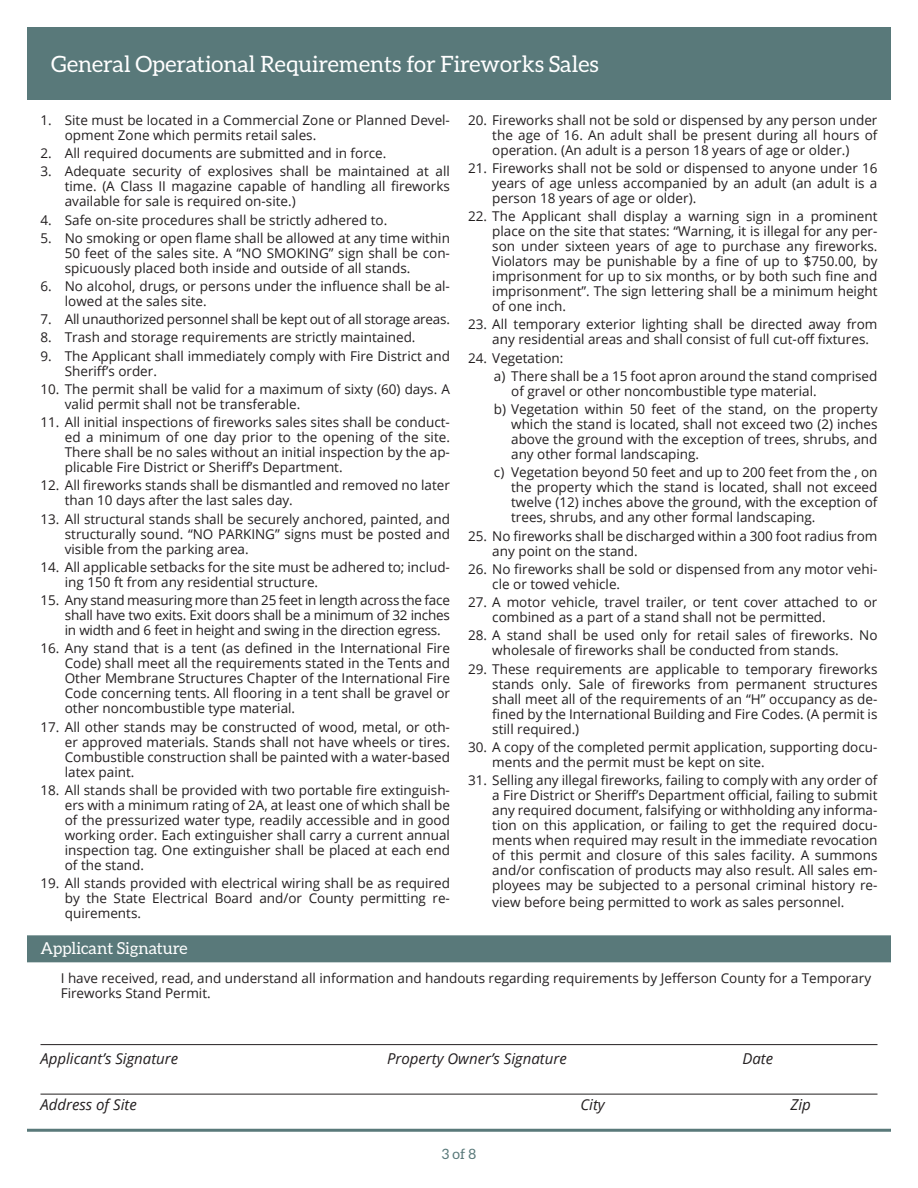
<style>
.page{position:relative;width:918px;height:1188px;background:#fff}
.page>*{position:absolute;margin:0;border:0;box-sizing:border-box;transform-origin:0 0}
.t1{font:22.5px "Aleo";color:#fff}
.t2{font:16.5px "Aleo";color:#fff}
.t3{font:italic 15px "Open Sans";color:#231f20}
.t4{font:14.25px "Aleo";color:#59797a}
.t5{font:13.5px/15px "Open Sans";color:#231f20;text-align:justify}
</style>
<div class="page">
<div style="left:27px;top:27px;width:864px;height:72px;background:#59797a"></div>
<hr style="left:27px;top:1129px;width:864px;height:3px;background:#59797a">
<div style="left:27px;top:935px;width:864px;height:27px;background:#59797a"></div>
<hr style="left:40px;top:1044px;width:838px;height:1px;background:#231f20">
<hr style="left:40px;top:1094px;width:838px;height:1px;background:#231f20">
<h1 class="t1" style="left:51px;top:51px;width:549px">General Operational Requirements for Fireworks Sales</h1>
<p class="t5" style="left:65px;top:112px;width:387px;text-indent:-24px">1. Site must be located in a Commercial Zone or Planned Devel&shy;opment Zone which permits retail sales.</p>
<p class="t5" style="left:40px;top:145px;width:347px">2. All required documents are submitted and in force.</p>
<p class="t5" style="left:65px;top:164px;width:387px;text-indent:-24px">3. Adequate security of explosives shall be maintained at all time. (A Class II magazine capable of handling all fireworks available for sale is required on-site.)</p>
<p class="t5" style="left:40px;top:212px;width:348px">4. Safe on-site procedures shall be strictly adhered to.</p>
<p class="t5" style="left:65px;top:230px;width:387px;text-indent:-24px">5. No smoking or open flame shall be allowed at any time within 50 feet of the sales site. A “NO SMOKING” sign shall be con&shy;spicuously placed both inside and outside of all stands.</p>
<p class="t5" style="left:65px;top:278px;width:387px;text-indent:-24px">6. No alcohol, drugs, or persons under the influence shall be al&shy;lowed at the sales site.</p>
<p class="t5" style="left:40px;top:311px;width:411px">7. All unauthorized personnel shall be kept out of all storage areas.</p>
<p class="t5" style="left:40px;top:330px;width:377px">8. Trash and storage requirements are strictly maintained.</p>
<p class="t5" style="left:65px;top:348px;width:387px;text-indent:-24px">9. The Applicant shall immediately comply with Fire District and<br>Sheriff’s order.</p>
<p class="t5" style="left:65px;top:381px;width:387px;text-indent:-24px">10. The permit shall be valid for a maximum of sixty (60) days. A valid permit shall not be transferable.</p>
<p class="t5" style="left:65px;top:414px;width:387px;text-indent:-24px">11. All initial inspections of fireworks sales sites shall be conduct&shy;ed a minimum of one day prior to the opening of the site.<br>There shall be no sales without an initial inspection by the ap&shy;plicable Fire District or Sheriff’s Department.</p>
<p class="t5" style="left:65px;top:478px;width:387px;text-indent:-24px">12. All fireworks stands shall be dismantled and removed no later than 10 days after the last sales day.</p>
<p class="t5" style="left:65px;top:511px;width:387px;text-indent:-24px">13. All structural stands shall be securely anchored, painted, and structurally sound. “NO PARKING” signs must be posted and visible from the parking area.</p>
<p class="t5" style="left:65px;top:559px;width:387px;text-indent:-24px">14. All applicable setbacks for the site must be adhered to; includ&shy;ing 150 ft from any residential structure.</p>
<p class="t5" style="left:65px;top:592px;width:387px;text-indent:-24px">15. Any stand measuring more than 25 feet in length across the face shall have two exits. Exit doors shall be a minimum of 32 inches in width and 6 feet in height and swing in the direction egress.</p>
<p class="t5" style="left:65px;top:641px;width:387px;text-indent:-24px">16. Any stand that is a tent (as defined in the International Fire Code) shall meet all the requirements stated in the Tents and Other Membrane Structures Chapter of the International Fire Code concerning tents. All flooring in a tent shall be gravel or other noncombustible type material.</p>
<p class="t5" style="left:65px;top:719px;width:387px;text-indent:-24px">17. All other stands may be constructed of wood, metal, or oth&shy;er approved materials. Stands shall not have wheels or tires.<br>Combustible construction shall be painted with a water-based latex paint.</p>
<p class="t5" style="left:65px;top:782px;width:387px;text-indent:-24px">18. All stands shall be provided with two portable fire extinguish&shy;ers with a minimum rating of 2A, at least one of which shall be of the pressurized water type, readily accessible and in good working order. Each extinguisher shall carry a current annual inspection tag. One extinguisher shall be placed at each end of the stand.</p>
<p class="t5" style="left:65px;top:875px;width:387px;text-indent:-24px">19. All stands provided with electrical wiring shall be as required by the State Electrical Board and/or County permitting re&shy;quirements.</p>
<p class="t5" style="left:492px;top:112px;width:387px;text-indent:-24px">20. Fireworks shall not be sold or dispensed by any person under the age of 16. An adult shall be present during all hours of operation. (An adult is a person 18 years of age or older.)</p>
<p class="t5" style="left:492px;top:160px;width:387px;text-indent:-24px">21. Fireworks shall not be sold or dispensed to anyone under 16 years of age unless accompanied by an adult (an adult is a person 18 years of age or older).</p>
<p class="t5" style="left:492px;top:208px;width:387px;text-indent:-24px">22. The Applicant shall display a warning sign in a prominent place on the site that states: “Warning, it is illegal for any per&shy;son under sixteen years of age to purchase any fireworks.<br>Violators may be punishable by a fine of up to $750.00, by imprisonment for up to six months, or by both such fine and imprisonment”. The sign lettering shall be a minimum height of one inch.</p>
<p class="t5" style="left:492px;top:317px;width:387px;text-indent:-24px">23. All temporary exterior lighting shall be directed away from any residential areas and shall consist of full cut-off fixtures.</p>
<p class="t5" style="left:494px;top:348px;width:385px;line-height:18.3px;text-indent:-26px">24. Vegetation:<br>a) There shall be a 15 foot apron around the stand comprised</p>
<p class="t5" style="left:494px;top:382px;width:385px;line-height:18.3px;text-indent:17px">of gravel or other noncombustible type material.<br>b) Vegetation within 50 feet of the stand, on the property</p>
<p class="t5" style="left:511px;top:416px;width:368px">which the stand is located, shall not exceed two (2) inches above the ground with the exception of trees, shrubs, and any other formal landscaping.</p>
<p class="t5" style="left:511px;top:465px;width:368px;text-indent:-17px">c) Vegetation beyond 50 feet and up to 200 feet from the , on the property which the stand is located, shall not exceed twelve (12) inches above the ground, with the exception of trees, shrubs, and any other formal landscaping.</p>
<p class="t5" style="left:492px;top:528px;width:387px;text-indent:-24px">25. No fireworks shall be discharged within a 300 foot radius from any point on the stand.</p>
<p class="t5" style="left:492px;top:561px;width:387px;text-indent:-24px">26. No fireworks shall be sold or dispensed from any motor vehi&shy;cle or towed vehicle.</p>
<p class="t5" style="left:492px;top:594px;width:387px;text-indent:-24px">27. A motor vehicle, travel trailer, or tent cover attached to or combined as a part of a stand shall not be permitted.</p>
<p class="t5" style="left:492px;top:628px;width:387px;text-indent:-24px">28. A stand shall be used only for retail sales of fireworks. No wholesale of fireworks shall be conducted from stands.</p>
<p class="t5" style="left:492px;top:661px;width:387px;text-indent:-24px">29. These requirements are applicable to temporary fireworks stands only. Sale of fireworks from permanent structures shall meet all of the requirements of an “H” occupancy as de&shy;fined by the International Building and Fire Codes. (A permit is still required.)</p>
<p class="t5" style="left:492px;top:739px;width:387px;text-indent:-24px">30. A copy of the completed permit application, supporting docu&shy;ments and the permit must be kept on site.</p>
<p class="t5" style="left:492px;top:772px;width:387px;text-indent:-24px">31. Selling any illegal fireworks, failing to comply with any order of a Fire District or Sheriff’s Department official, failing to submit any required document, falsifying or withholding any informa&shy;tion on this application, or failing to get the required docu&shy;ments when required may result in the immediate revocation of this permit and closure of this sales facility. A summons and/or confiscation of products may also result. All sales em&shy;ployees may be subjected to a personal criminal history re-</p>
<p class="t5" style="left:492px;top:894px;width:354px">view before being permitted to work as sales personnel.</p>
<p class="t2" style="left:40px;top:939px;width:149px">Applicant Signature</p>
<p class="t5" style="left:61px;top:970px;width:812px">I have received, read, and understand all information and handouts regarding requirements by Jefferson County for a Temporary<br>Fireworks Stand Permit.</p>
<p class="t3" style="left:41px;top:1048px;width:139px">Applicant’s Signature</p>
<p class="t3" style="left:387px;top:1048px;width:181px">Property Owner’s Signature</p>
<p class="t3" style="left:743px;top:1048px;width:32px">Date</p>
<p class="t3" style="left:41px;top:1095px;width:98px">Address of Site</p>
<p class="t3" style="left:581px;top:1095px;width:26px">City</p>
<p class="t3" style="left:791px;top:1095px;width:22px">Zip</p>
<p class="t4" style="left:442px;top:1146px;width:36px">3 of 8</p>
</div>
